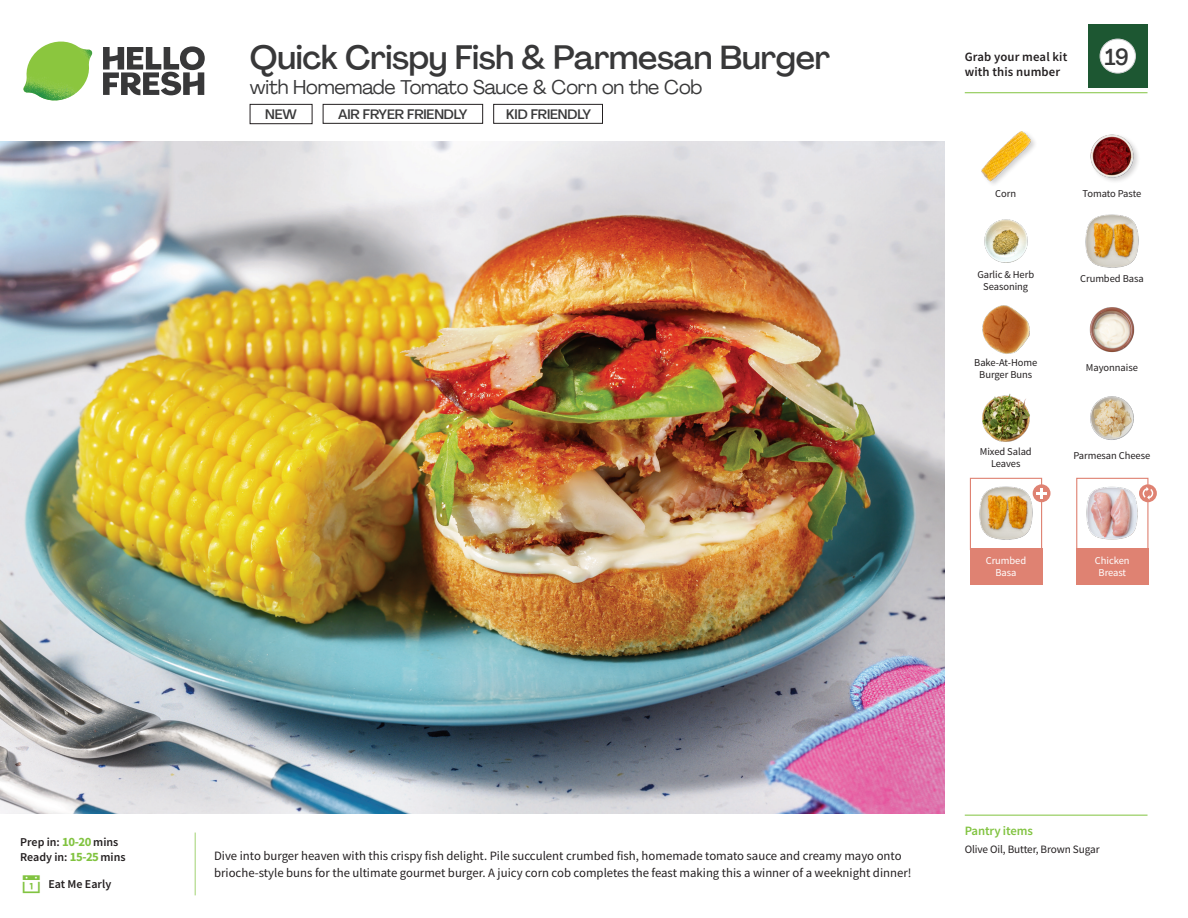
<style>
.page{position:relative;width:1188px;height:918px;background:#fff}
.page>*{position:absolute;margin:0;border:0;box-sizing:border-box;transform-origin:0 0}
._15_Titel_UK{font:500 33px "Agrandir";letter-spacing:-.01em;color:#383839}
._002_Label_Nr{font:500 22.8px "Agrandir";color:#383839;scale:.94 1}
._15_Titel_UK-2{font:19.5px "Agrandir";letter-spacing:-.01em;color:#383839}
.t1{font:500 13.5px "Agrandir";letter-spacing:-.01em;color:#383839}
.Step_6_Text_AU{font:12.75px/16.5px "Source Sans Pro";color:#231f20}
.t2{font:600 12.75px/15px "Source Sans Pro";letter-spacing:.01em;color:#231f20}
._04_Headers_Front{font:600 12.75px "Source Sans Pro";letter-spacing:-.01em;color:#81c340}
._04_Intro{font:600 12px "Source Sans Pro";color:#231f20}
._05_Pantry{font:11.25px "Source Sans Pro";letter-spacing:-.01em;color:#231f20}
._18_FRONT_ingredients{font:10.5px/12px "Source Sans Pro";letter-spacing:-.005em;color:#231f20;text-align:center}
._18_FRONT_ingredients-2{font:10.5px/12px "Source Sans Pro";letter-spacing:-.005em;color:#fff;text-align:center}
.s1{font-weight:700;font-size:12.75px;color:#81c340}
</style>
<div class="page">
<svg style="left:103px;top:46px;width:102px;height:49px"></svg>
<img style="left:23px;top:42px;width:69px;height:59px">
<img style="left:0;top:142px;width:945px;height:672px">
<div style="left:1076px;top:478px;width:72px;height:72px;border:1px solid #df8272"></div>
<div style="left:1076px;top:548px;width:72px;height:37px;background:#df8272"></div>
<div style="left:970px;top:548px;width:72px;height:37px;background:#df8272"></div>
<img style="left:1086px;top:486px;width:52px;height:54px">
<div style="left:970px;top:478px;width:72px;height:72px;border:1px solid #df8272"></div>
<img style="left:979px;top:486px;width:56px;height:54px">
<div style="left:1033px;top:484px;width:18px;height:18px;background:#df8272;border-radius:50%"></div>
<svg style="left:1036px;top:488px;width:11px;height:11px"></svg>
<svg style="left:1139px;top:484px;width:18px;height:18px"></svg>
<svg style="left:1143px;top:487px;width:10px;height:13px"></svg>
<div style="left:493px;top:104px;width:110px;height:20px;border:1px solid #231f20"></div>
<div style="left:250px;top:104px;width:62px;height:20px;border:1px solid #231f20"></div>
<div style="left:323px;top:104px;width:160px;height:20px;border:1px solid #231f20"></div>
<img style="left:1089px;top:307px;width:46px;height:46px">
<img style="left:1090px;top:396px;width:44px;height:44px">
<img style="left:982px;top:393px;width:48px;height:49px">
<img style="left:982px;top:305px;width:48px;height:49px">
<img style="left:984px;top:219px;width:44px;height:44px">
<img style="left:1085px;top:214px;width:54px;height:54px">
<img style="left:981px;top:131px;width:53px;height:53px">
<img style="left:1090px;top:134px;width:48px;height:47px">
<hr style="left:965px;top:815px;width:183px;height:1px;background:#81c340">
<hr style="left:965px;top:92px;width:183px;height:1px;background:#81c340">
<div style="left:1088px;top:24px;width:60px;height:64px;background:#1d5732"></div>
<div style="left:1100px;top:39px;width:35px;height:34px;background:#fff;border-radius:50%"></div>
<div style="left:1100px;top:39px;width:36px;height:34px;border:1px solid #d1d2d4;border-radius:50%"></div>
<p class="_15_Titel_UK" style="left:250px;top:37px;width:582px">Quick Crispy Fish &amp; Parmesan Burger</p>
<p class="_15_Titel_UK-2" style="left:250px;top:75px;width:454px">with Homemade Tomato Sauce &amp; Corn on the Cob</p>
<p class="t1" style="left:265px;top:106px;width:33px">NEW</p>
<p class="t1" style="left:338px;top:106px;width:131px">AIR FRYER FRIENDLY</p>
<p class="t1" style="left:506px;top:106px;width:86px">KID FRIENDLY</p>
<p class="t2" style="left:965px;top:49px;width:104px">Grab your meal kit with this number</p>
<p class="_002_Label_Nr" style="left:1105px;top:43px;width:27px">19</p>
<p class="_18_FRONT_ingredients" style="left:995px;top:188px;width:22px">Corn</p>
<p class="_18_FRONT_ingredients" style="left:1083px;top:188px;width:60px">Tomato Paste</p>
<p class="_18_FRONT_ingredients" style="left:977px;top:268px;width:58px">Garlic &amp; Herb<br>Seasoning</p>
<p class="_18_FRONT_ingredients" style="left:1080px;top:273px;width:65px">Crumbed Basa</p>
<p class="_18_FRONT_ingredients" style="left:974px;top:357px;width:65px">Bake-At-Home<br>Burger Buns</p>
<p class="_18_FRONT_ingredients" style="left:1086px;top:361px;width:53px">Mayonnaise</p>
<p class="_18_FRONT_ingredients" style="left:980px;top:445px;width:53px">Mixed Salad<br>Leaves</p>
<p class="_18_FRONT_ingredients" style="left:1074px;top:450px;width:78px">Parmesan Cheese</p>
<p class="_18_FRONT_ingredients-2" style="left:986px;top:554px;width:42px">Crumbed<br>Basa</p>
<p class="_18_FRONT_ingredients-2" style="left:1095px;top:554px;width:36px">Chicken<br>Breast</p>
<p class="_04_Intro" style="left:20px;top:834px;width:100px">Prep in: <span class="s1">10-20</span> mins</p>
<p class="_04_Intro" style="left:20px;top:849px;width:107px">Ready in: <span class="s1">15-25</span> mins</p>
<p class="_04_Intro" style="left:48px;top:876px;width:64px">Eat Me Early</p>
<p class="Step_6_Text_AU" style="left:214px;top:848px;width:699px">Dive into burger heaven with this crispy fish delight. Pile succulent crumbed fish, homemade tomato sauce and creamy mayo onto brioche-style buns for the ultimate gourmet burger. A juicy corn cob completes the feast making this a winner of a weeknight dinner!</p>
<p class="_04_Headers_Front" style="left:965px;top:822px;width:70px">Pantry items</p>
<p class="_05_Pantry" style="left:965px;top:842px;width:136px">Olive Oil, Butter, Brown Sugar</p>
</div>
